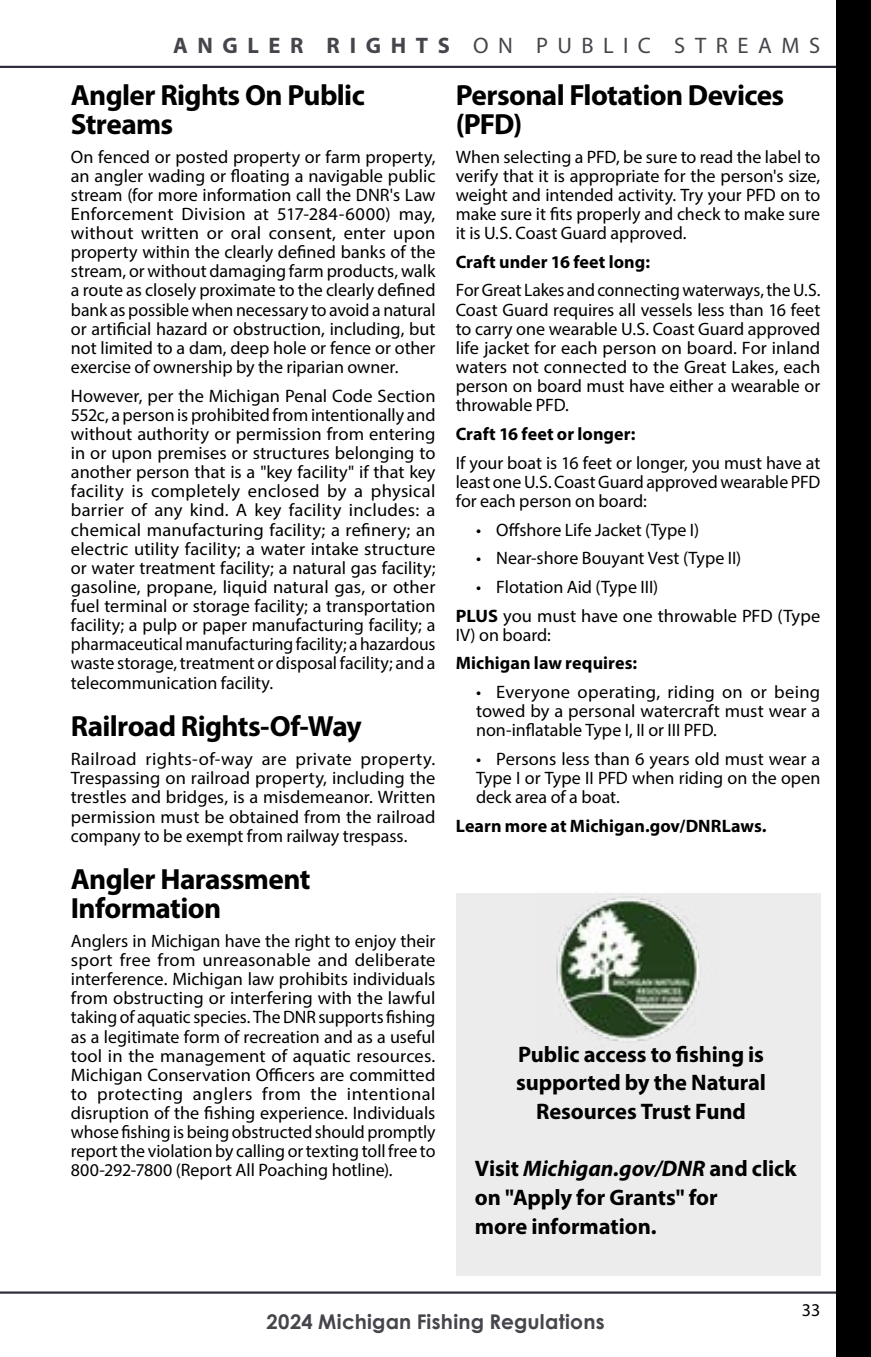
<style>
.page{position:relative;width:871px;height:1357px;background:#fff}
.page>*{position:absolute;margin:0;border:0;box-sizing:border-box;transform-origin:0 0}
.Body-Header-Normal{font:700 29.25px/28.8px "Myriad Pro";letter-spacing:-.02em;color:#000}
.t1{font:700 22.5px/28.8px "Myriad Pro";letter-spacing:-.005em;color:#000;text-align:center}
.Footer_Info{font:22.5px "Myriad Pro";letter-spacing:.425em;color:#45454c}
.t2{font:700 20.25px "Century Gothic";letter-spacing:.01em;color:#45454c}
.Body-Text-No_Indent-Space_After{font:18px/19.1px "Myriad Pro";color:#000;text-align:justify}
.Body-Text-No_Indent-Space_After-2{font:700 18px "Myriad Pro";letter-spacing:.005em;color:#000}
.s1{font-weight:700}
.s2{font-style:italic}
</style>
<div class="page">
<hr style="left:0;top:1291px;width:871px;height:2px;background:#332d3e">
<hr style="left:0;top:66px;width:844px;height:2px;background:#332d3e">
<div style="left:837px;top:0;width:34px;height:1357px;background:#000"></div>
<div style="left:456px;top:893px;width:364px;height:383px;background:#ececed"></div>
<img style="left:556px;top:896px;width:144px;height:145px">
<p class="Footer_Info" style="left:173px;top:32px;width:648px"><span class="s1">ANGLER RIGHTS</span> ON PUBLIC STREAMS</p>
<p class="Body-Header-Normal" style="left:71px;top:80px;width:295px">Angler Rights On Public<br>Streams</p>
<p class="Body-Text-No_Indent-Space_After" style="left:71px;top:147px;width:366px">On fenced or posted property or farm property, an angler wading or floating a navigable public stream (for more information call the DNR's Law Enforcement Division at 517-284-6000) may, without written or oral consent, enter upon property within the clearly defined banks of the stream, or without damaging farm products, walk a route as closely proximate to the clearly defined bank as possible when necessary to avoid a natural or artificial hazard or obstruction, including, but not limited to a dam, deep hole or fence or other exercise of ownership by the riparian owner.</p>
<p class="Body-Text-No_Indent-Space_After" style="left:71px;top:386px;width:366px">However, per the Michigan Penal Code Section 552c, a person is prohibited from intentionally and without authority or permission from entering in or upon premises or structures belonging to another person that is a "key facility" if that key facility is completely enclosed by a physical barrier of any kind. A key facility includes: a chemical manufacturing facility; a refinery; an electric utility facility; a water intake structure or water treatment facility; a natural gas facility; gasoline, propane, liquid natural gas, or other fuel terminal or storage facility; a transportation facility; a pulp or paper manufacturing facility; a pharmaceutical manufacturing facility; a hazardous waste storage, treatment or disposal facility; and a telecommunication facility.</p>
<p class="Body-Header-Normal" style="left:71px;top:711px;width:292px">Railroad Rights-Of-Way</p>
<p class="Body-Text-No_Indent-Space_After" style="left:71px;top:749px;width:366px">Railroad rights-of-way are private property.<br>Trespassing on railroad property, including the trestles and bridges, is a misdemeanor. Written permission must be obtained from the railroad company to be exempt from railway trespass.</p>
<p class="Body-Header-Normal" style="left:71px;top:864px;width:241px">Angler Harassment<br>Information</p>
<p class="Body-Text-No_Indent-Space_After" style="left:71px;top:931px;width:366px">Anglers in Michigan have the right to enjoy their sport free from unreasonable and deliberate interference. Michigan law prohibits individuals from obstructing or interfering with the lawful taking of aquatic species. The DNR supports fishing as a legitimate form of recreation and as a useful tool in the management of aquatic resources.<br>Michigan Conservation Officers are committed to protecting anglers from the intentional disruption of the fishing experience. Individuals whose fishing is being obstructed should promptly report the violation by calling or texting toll free to 800-292-7800 (Report All Poaching hotline).</p>
<p class="Body-Header-Normal" style="left:456px;top:80px;width:330px">Personal Flotation Devices (PFD)</p>
<p class="Body-Text-No_Indent-Space_After" style="left:456px;top:147px;width:366px">When selecting a PFD, be sure to read the label to verify that it is appropriate for the person's size, weight and intended activity. Try your PFD on to make sure it fits properly and check to make sure it is U.S. Coast Guard approved.</p>
<p class="Body-Text-No_Indent-Space_After-2" style="left:456px;top:250px;width:196px">Craft under 16 feet long:</p>
<p class="Body-Text-No_Indent-Space_After" style="left:456px;top:281px;width:366px">For Great Lakes and connecting waterways, the U.S.<br>Coast Guard requires all vessels less than 16 feet to carry one wearable U.S. Coast Guard approved life jacket for each person on board. For inland waters not connected to the Great Lakes, each person on board must have either a wearable or throwable PFD.</p>
<p class="Body-Text-No_Indent-Space_After-2" style="left:456px;top:422px;width:181px">Craft 16 feet or longer:</p>
<p class="Body-Text-No_Indent-Space_After" style="left:456px;top:453px;width:366px">If your boat is 16 feet or longer, you must have at least one U.S. Coast Guard approved wearable PFD for each person on board:</p>
<p class="Body-Text-No_Indent-Space_After" style="left:476px;top:520px;width:225px">• Offshore Life Jacket (Type I)</p>
<p class="Body-Text-No_Indent-Space_After" style="left:476px;top:548px;width:267px">• Near-shore Bouyant Vest (Type II)</p>
<p class="Body-Text-No_Indent-Space_After" style="left:476px;top:577px;width:184px">• Flotation Aid (Type III)</p>
<p class="Body-Text-No_Indent-Space_After" style="left:456px;top:606px;width:366px"><span class="s1">PLUS</span> you must have one throwable PFD (Type<br>IV) on board:</p>
<p class="Body-Text-No_Indent-Space_After-2" style="left:456px;top:652px;width:183px">Michigan law requires:</p>
<p class="Body-Text-No_Indent-Space_After" style="left:476px;top:682px;width:346px">• Everyone operating, riding on or being towed by a personal watercraft must wear a non-inflatable Type I, II or III PFD.</p>
<p class="Body-Text-No_Indent-Space_After" style="left:476px;top:749px;width:346px">• Persons less than 6 years old must wear a Type I or Type II PFD when riding on the open deck area of a boat.</p>
<p class="Body-Text-No_Indent-Space_After-2" style="left:456px;top:814px;width:313px">Learn more at Michigan.gov/DNRLaws<span class="s2">.</span></p>
<p class="t1" style="left:516px;top:1039px;width:251px">Public access to fishing is supported by the Natural<br>Resources Trust Fund</p>
<p class="t1" style="left:475px;top:1153px;width:323px;text-align:left">Visit <span class="s2">Michigan.gov/DNR</span> and click on "Apply for Grants" for<br>more information.</p>
<p class="t2" style="left:266px;top:1306px;width:340px">2024 Michigan Fishing Regulations</p>
<p class="Body-Text-No_Indent-Space_After" style="left:802px;top:1300px;width:20px">33</p>
</div>
